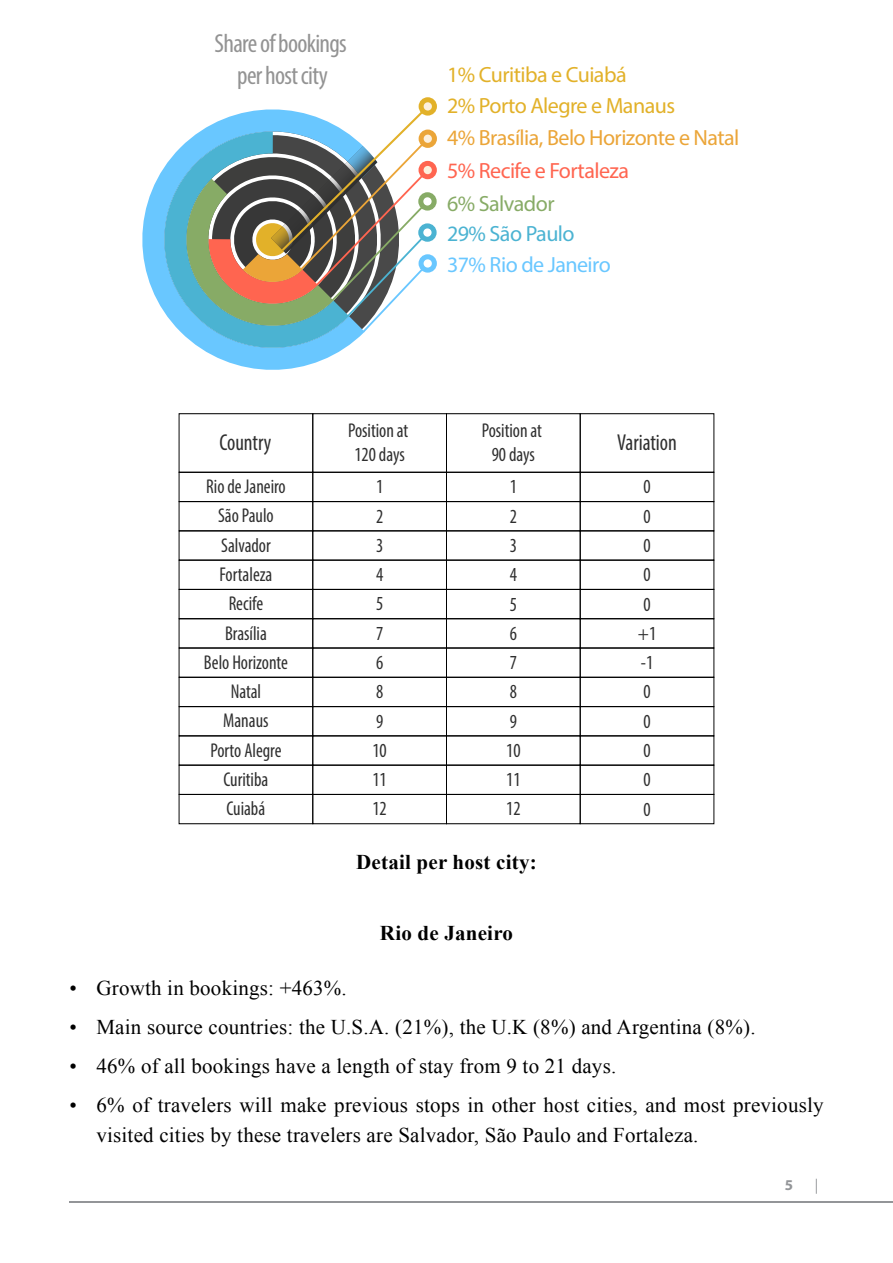
<style>
.page{position:relative;width:893px;height:1263px;background:#fff}
.page>*{position:absolute;margin:0;border:0;box-sizing:border-box;transform-origin:0 0}
.t1{font:condensed 26.25px/31.5px "Myriad Pro";letter-spacing:-.025em;color:#939393;text-align:center}
.t2{font:condensed 23.1px "Myriad Pro";color:#2f2f2f;scale:.93 1}
.t3{font:22.05px "Myriad Pro";letter-spacing:-.025em;color:#e2b129}
.t4{font:22.05px "Myriad Pro";letter-spacing:-.025em;color:#eba538}
.t5{font:22.05px "Myriad Pro";letter-spacing:-.025em;color:#ff6550}
.t6{font:22.05px "Myriad Pro";letter-spacing:-.025em;color:#69c7ff}
.t7{font:22.05px "Myriad Pro";letter-spacing:-.025em;color:#4bb3d2}
.t8{font:22.05px "Myriad Pro";letter-spacing:-.025em;color:#87ab66}
.t9{font:21px/30px "Times New Roman";letter-spacing:.01em;color:#000}
.t10{font:700 21px "Times New Roman";letter-spacing:.01em;color:#000}
.t11{font:condensed 20.1px/29.2px "Myriad Pro";color:#2f2f2f;text-align:center;scale:.93 1}
.t12{font:700 15px "Myriad Pro";color:#939598}
.t13{font:15px "Myriad Pro";color:#939598}
</style>
<div class="page">
<hr style="left:69px;top:1201px;width:824px;height:2px;background:#939598">
<svg style="left:418px;top:161px;width:19px;height:18px"></svg>
<svg style="left:418px;top:192px;width:19px;height:19px"></svg>
<svg style="left:418px;top:223px;width:19px;height:19px"></svg>
<svg style="left:142px;top:150px;width:220px;height:220px"></svg>
<svg style="left:419px;top:254px;width:18px;height:19px"></svg>
<div style="left:419px;top:130px;width:18px;height:18px;background:#eba538;border-radius:50%"></div>
<svg style="left:419px;top:97px;width:18px;height:19px"></svg>
<svg style="left:178px;top:103px;width:253px;height:231px"></svg>
<div style="left:424px;top:102px;width:8px;height:9px;background:#fcf0dd;border-radius:50%"></div>
<div style="left:179px;top:413px;width:134px;height:30px;border:1px solid #000"></div>
<div style="left:312px;top:413px;width:135px;height:30px;border:1px solid #000"></div>
<div style="left:179px;top:472px;width:134px;height:30px;border:1px solid #000"></div>
<div style="left:312px;top:472px;width:135px;height:30px;border:1px solid #000"></div>
<div style="left:179px;top:501px;width:134px;height:30px;border:1px solid #000"></div>
<div style="left:312px;top:501px;width:135px;height:30px;border:1px solid #000"></div>
<div style="left:179px;top:530px;width:134px;height:31px;border:1px solid #000"></div>
<div style="left:312px;top:530px;width:135px;height:31px;border:1px solid #000"></div>
<div style="left:179px;top:560px;width:134px;height:30px;border:1px solid #000"></div>
<div style="left:312px;top:560px;width:135px;height:30px;border:1px solid #000"></div>
<div style="left:179px;top:589px;width:134px;height:30px;border:1px solid #000"></div>
<div style="left:312px;top:589px;width:135px;height:30px;border:1px solid #000"></div>
<div style="left:179px;top:618px;width:134px;height:30px;border:1px solid #000"></div>
<div style="left:312px;top:618px;width:135px;height:30px;border:1px solid #000"></div>
<div style="left:179px;top:647px;width:134px;height:31px;border:1px solid #000"></div>
<div style="left:312px;top:647px;width:135px;height:31px;border:1px solid #000"></div>
<div style="left:179px;top:677px;width:134px;height:30px;border:1px solid #000"></div>
<div style="left:312px;top:677px;width:135px;height:30px;border:1px solid #000"></div>
<div style="left:179px;top:706px;width:134px;height:30px;border:1px solid #000"></div>
<div style="left:312px;top:706px;width:135px;height:30px;border:1px solid #000"></div>
<div style="left:179px;top:735px;width:134px;height:31px;border:1px solid #000"></div>
<div style="left:312px;top:735px;width:135px;height:31px;border:1px solid #000"></div>
<div style="left:179px;top:765px;width:134px;height:30px;border:1px solid #000"></div>
<div style="left:312px;top:765px;width:135px;height:30px;border:1px solid #000"></div>
<div style="left:179px;top:794px;width:134px;height:30px;border:1px solid #000"></div>
<div style="left:312px;top:794px;width:135px;height:30px;border:1px solid #000"></div>
<div style="left:446px;top:413px;width:135px;height:30px;border:1px solid #000"></div>
<div style="left:580px;top:413px;width:134px;height:30px;border:1px solid #000"></div>
<div style="left:446px;top:472px;width:135px;height:30px;border:1px solid #000"></div>
<div style="left:580px;top:472px;width:134px;height:30px;border:1px solid #000"></div>
<div style="left:446px;top:501px;width:135px;height:30px;border:1px solid #000"></div>
<div style="left:580px;top:501px;width:134px;height:30px;border:1px solid #000"></div>
<div style="left:446px;top:530px;width:135px;height:31px;border:1px solid #000"></div>
<div style="left:580px;top:530px;width:134px;height:31px;border:1px solid #000"></div>
<div style="left:446px;top:560px;width:135px;height:30px;border:1px solid #000"></div>
<div style="left:580px;top:560px;width:134px;height:30px;border:1px solid #000"></div>
<div style="left:446px;top:589px;width:135px;height:30px;border:1px solid #000"></div>
<div style="left:580px;top:589px;width:134px;height:30px;border:1px solid #000"></div>
<div style="left:446px;top:618px;width:135px;height:30px;border:1px solid #000"></div>
<div style="left:580px;top:618px;width:134px;height:30px;border:1px solid #000"></div>
<div style="left:446px;top:647px;width:135px;height:31px;border:1px solid #000"></div>
<div style="left:580px;top:647px;width:134px;height:31px;border:1px solid #000"></div>
<div style="left:446px;top:677px;width:135px;height:30px;border:1px solid #000"></div>
<div style="left:580px;top:677px;width:134px;height:30px;border:1px solid #000"></div>
<div style="left:446px;top:706px;width:135px;height:30px;border:1px solid #000"></div>
<div style="left:580px;top:706px;width:134px;height:30px;border:1px solid #000"></div>
<div style="left:446px;top:735px;width:135px;height:31px;border:1px solid #000"></div>
<div style="left:580px;top:735px;width:134px;height:31px;border:1px solid #000"></div>
<div style="left:446px;top:765px;width:135px;height:30px;border:1px solid #000"></div>
<div style="left:580px;top:765px;width:134px;height:30px;border:1px solid #000"></div>
<div style="left:446px;top:794px;width:135px;height:30px;border:1px solid #000"></div>
<div style="left:580px;top:794px;width:134px;height:30px;border:1px solid #000"></div>
<p class="t1" style="left:215px;top:27px;width:134px">Share of bookings per host city</p>
<p class="t3" style="left:447px;top:61px;width:181px">1% Curitiba e Cuiabá</p>
<p class="t3" style="left:447px;top:92px;width:229px">2% Porto Alegre e Manaus</p>
<p class="t4" style="left:447px;top:124px;width:294px">4% Brasília, Belo Horizonte e Natal</p>
<p class="t5" style="left:447px;top:157px;width:183px">5% Recife e Fortaleza</p>
<p class="t8" style="left:447px;top:190px;width:109px">6% Salvador</p>
<p class="t7" style="left:447px;top:220px;width:129px">29% São Paulo</p>
<p class="t6" style="left:447px;top:251px;width:165px">37% Rio de Janeiro</p>
<p class="t11" style="left:348px;top:418px;width:66px;line-height:24px">Position at<br>120 days</p>
<p class="t11" style="left:482px;top:418px;width:66px;line-height:24px">Position at<br>90 days</p>
<p class="t2" style="left:219px;top:429px;width:57px">Country</p>
<p class="t2" style="left:617px;top:429px;width:66px">Variation</p>
<p class="t11" style="left:204px;top:472px;width:92px">Rio de Janeiro<br>São Paulo<br>Salvador<br>Fortaleza<br>Recife<br>Brasília<br>Belo Horizonte<br>Natal<br>Manaus<br>Porto Alegre<br>Curitiba<br>Cuiabá</p>
<p class="t11" style="left:372px;top:472px;width:17px;text-align:left">1<br>2<br>3<br>4<br>5<br>7<br>6<br>8<br>9<br>10<br>11<br>12</p>
<p class="t11" style="left:506px;top:472px;width:17px;text-align:left">1<br>2<br>3<br>4<br>5<br>6<br>7<br>8<br>9<br>10<br>11<br>12</p>
<p class="t11" style="left:638px;top:472px;width:21px;text-align:left">0<br>0<br>0<br>0<br>0 +1 -1<br>0<br>0<br>0<br>0<br>0</p>
<p class="t10" style="left:356px;top:847px;width:182px">Detail per host city:</p>
<p class="t10" style="left:380px;top:917px;width:135px">Rio de Janeiro</p>
<p class="t9" style="left:69px;top:972px;width:279px">• Growth in bookings: +463%.</p>
<p class="t9" style="left:69px;top:1011px;width:688px">• Main source countries: the U.S.A. (21%), the U.K (8%) and Argentina (8%).</p>
<p class="t9" style="left:69px;top:1050px;width:548px">• 46% of all bookings have a length of stay from 9 to 21 days.</p>
<p class="t9" style="left:96px;top:1089px;width:729px;text-indent:-27px">• 6% of travelers will make previous stops in other host cities, and most previously visited cities by these travelers are Salvador, São Paulo and Fortaleza.</p>
<p class="t12" style="left:785px;top:1175px;width:10px">5</p>
<p class="t13" style="left:815px;top:1176px;width:5px">|</p>
</div>
